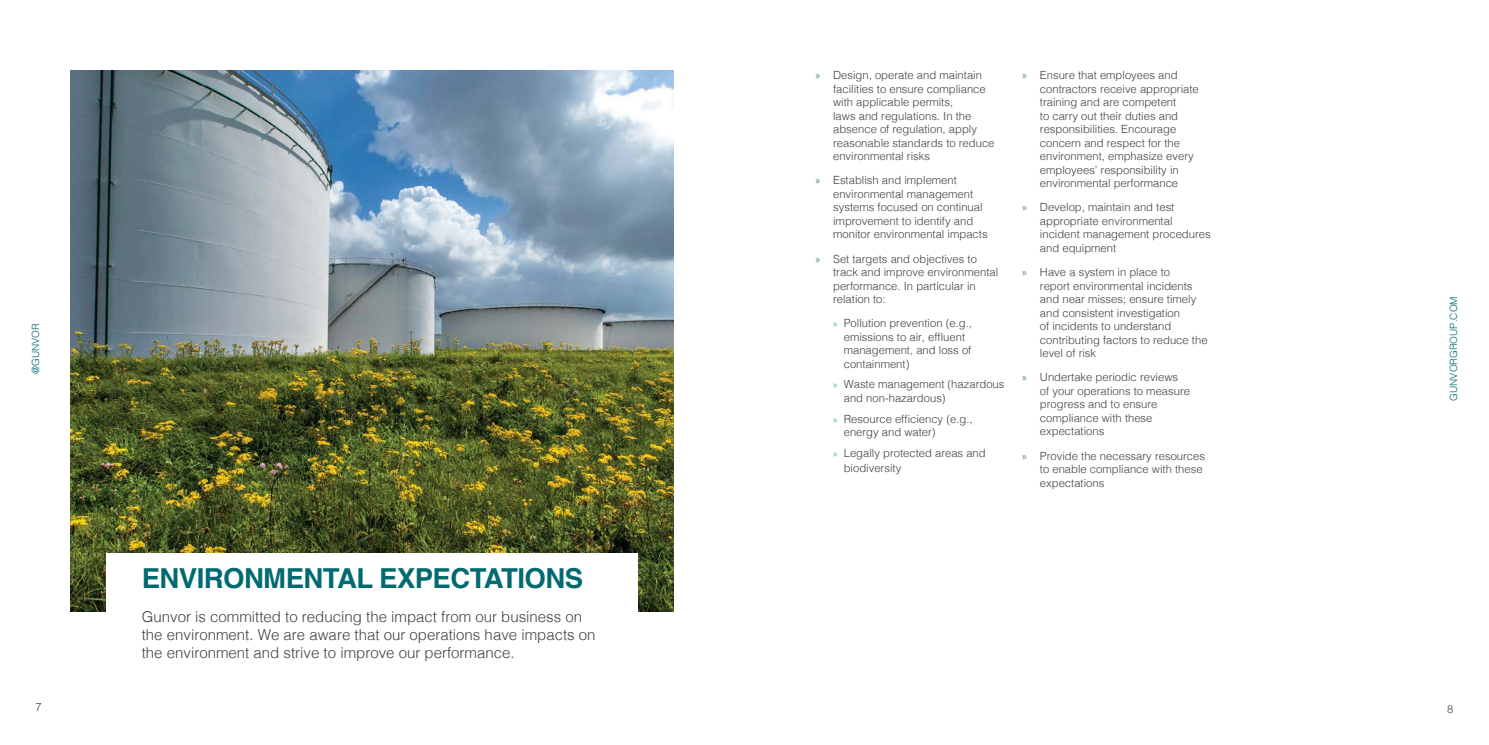
<style>
.page{position:relative;width:1489px;height:745px;background:#fff}
.page>*{position:absolute;margin:0;border:0;box-sizing:border-box;transform-origin:0 0}
.t1{font:700 27.5px "Helvetica";letter-spacing:-.02em;color:#006a71}
.t2{font:300 15px/18px "Helvetica";color:#414042}
.t3{font:300 11.25px/13.5px "Helvetica";color:#414042}
.t4{font:300 10px "Helvetica";color:#006a71}
.s1{font-family:"Myriad Pro";font-weight:400;color:#458891}
.s2{font-family:"Myriad Pro";font-weight:400;font-size:10px;color:#42b4a5}
</style>
<div class="page">
<img style="left:71px;top:71px;width:602px;height:540px">
<div style="left:106px;top:553px;width:532px;height:191px;background:#fff"></div>
<p class="t4" style="left:27px;top:374px;width:52px;rotate:-90deg">@GUNVOR</p>
<h1 class="t1" style="left:142px;top:561px;width:443px">ENVIRONMENTAL EXPECTATIONS</h1>
<h2 class="t2" style="left:142px;top:606px;width:455px">Gunvor is committed to reducing the impact from our business on the environment. We are aware that our operations have impacts on the environment and strive to improve our performance.</h2>
<p class="t3" style="left:833px;top:67px;width:163px;text-indent:-18px"><span class="s1">»</span> Design, operate and maintain facilities to ensure compliance with applicable permits,<br>laws and regulations. In the absence of regulation, apply reasonable standards to reduce environmental risks</p>
<p class="t3" style="left:833px;top:173px;width:156px;text-indent:-18px"><span class="s1">»</span> Establish and implement environmental management systems focused on continual improvement to identify and monitor environmental impacts</p>
<p class="t3" style="left:833px;top:251px;width:167px;text-indent:-18px"><span class="s1">»</span> Set targets and objectives to track and improve environmental performance. In particular in relation to:</p>
<p class="t3" style="left:843px;top:315px;width:130px;text-indent:-11px"><span class="s2">»</span> Pollution prevention (e.g., emissions to air, effluent management, and loss of containment)</p>
<p class="t3" style="left:843px;top:376px;width:162px;text-indent:-11px"><span class="s2">»</span> Waste management (hazardous and non-hazardous)</p>
<p class="t3" style="left:843px;top:410px;width:130px;text-indent:-11px"><span class="s2">»</span> Resource efficiency (e.g., energy and water)</p>
<p class="t3" style="left:843px;top:444px;width:143px;line-height:15px;text-indent:-11px"><span class="s2">»</span> Legally protected areas and biodiversity</p>
<p class="t3" style="left:1039px;top:67px;width:160px;text-indent:-18px"><span class="s1">»</span> Ensure that employees and contractors receive appropriate training and are competent<br>to carry out their duties and responsibilities. Encourage concern and respect for the environment, emphasize every employees’ responsibility in environmental performance</p>
<p class="t3" style="left:1039px;top:200px;width:172px;text-indent:-18px"><span class="s1">»</span> Develop, maintain and test appropriate environmental incident management procedures and equipment</p>
<p class="t3" style="left:1039px;top:264px;width:169px;text-indent:-18px"><span class="s1">»</span> Have a system in place to<br>report environmental incidents and near misses; ensure timely and consistent investigation<br>of incidents to understand contributing factors to reduce the level of risk</p>
<p class="t3" style="left:1039px;top:369px;width:152px;text-indent:-18px"><span class="s1">»</span> Undertake periodic reviews of your operations to measure progress and to ensure compliance with these expectations</p>
<p class="t3" style="left:1039px;top:447px;width:167px;text-indent:-18px"><span class="s1">»</span> Provide the necessary resources to enable compliance with these expectations</p>
<p class="t4" style="left:1444px;top:400px;width:106px;rotate:-90deg">GUNVORGROUP.COM</p>
<p class="t3" style="left:35px;top:698px;width:8px">7</p>
<p class="t3" style="left:1446px;top:700px;width:8px">8</p>
</div>
